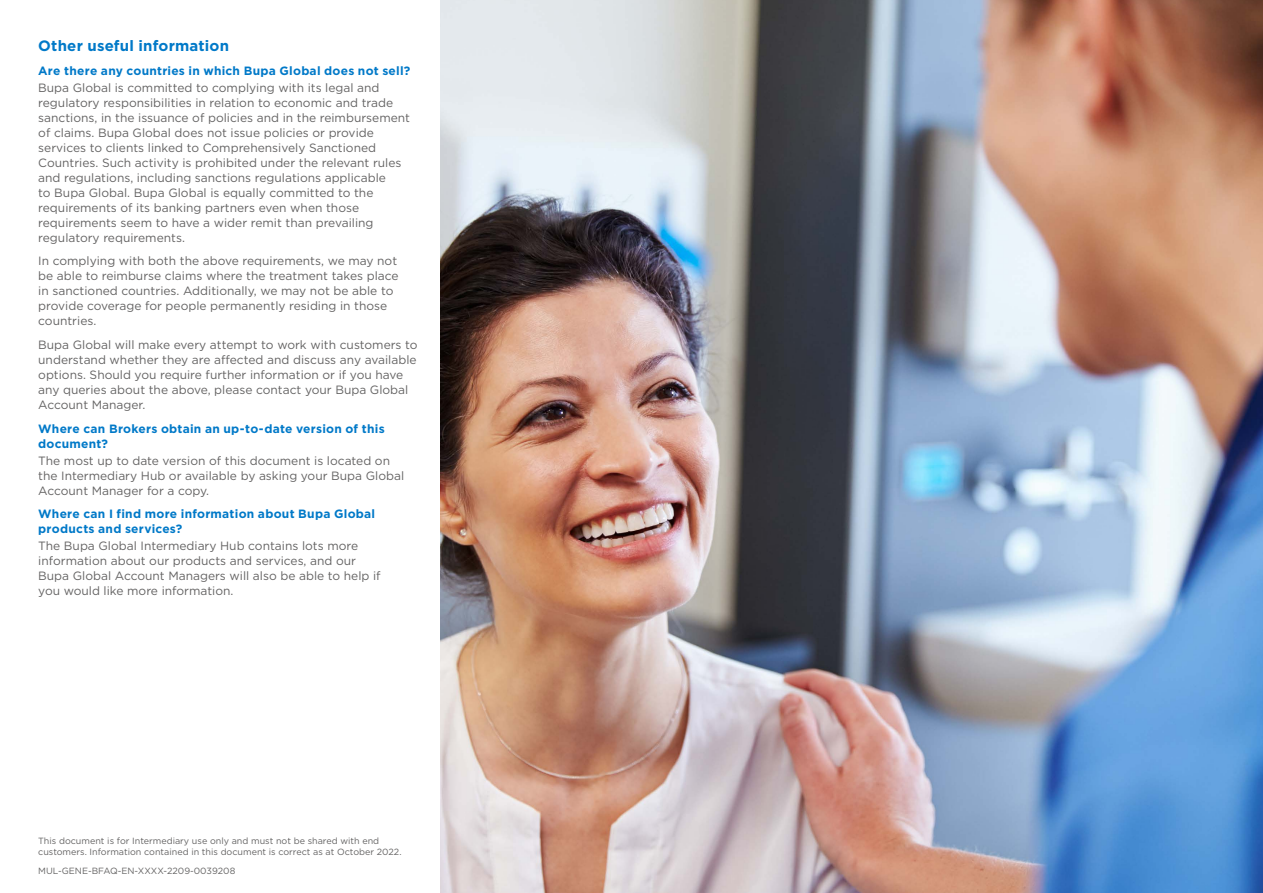
<style>
.page{position:relative;width:1263px;height:893px;background:#fff}
.page>*{position:absolute;margin:0;border:0;box-sizing:border-box;transform-origin:0 0}
.t1{font:700 15px "Gotham";letter-spacing:.01em;color:#0079c8}
.t2{font:12px/15px "Gotham";color:#646363}
.t3{font:700 12px/15px "Gotham";letter-spacing:.02em;color:#0079c8}
.t4{font:9px/10.8px "Gotham";color:#646363}
</style>
<div class="page">
<img style="left:440px;top:0;width:823px;height:893px">
<p class="t1" style="left:38px;top:36px;width:192px">Other useful information</p>
<p class="t3" style="left:38px;top:63px;width:374px">Are there any countries in which Bupa Global does not sell?</p>
<p class="t2" style="left:38px;top:80px;width:373px">Bupa Global is committed to complying with its legal and regulatory responsibilities in relation to economic and trade sanctions, in the issuance of policies and in the reimbursement of claims. Bupa Global does not issue policies or provide services to clients linked to Comprehensively Sanctioned Countries. Such activity is prohibited under the relevant rules and regulations, including sanctions regulations applicable<br>to Bupa Global. Bupa Global is equally committed to the requirements of its banking partners even when those requirements seem to have a wider remit than prevailing regulatory requirements.</p>
<p class="t2" style="left:38px;top:253px;width:362px">In complying with both the above requirements, we may not be able to reimburse claims where the treatment takes place in sanctioned countries. Additionally, we may not be able to provide coverage for people permanently residing in those countries.</p>
<p class="t2" style="left:38px;top:337px;width:381px">Bupa Global will make every attempt to work with customers to understand whether they are affected and discuss any available options. Should you require further information or if you have any queries about the above, please contact your Bupa Global Account Manager.</p>
<p class="t3" style="left:38px;top:421px;width:348px">Where can Brokers obtain an up-to-date version of this document?</p>
<p class="t2" style="left:38px;top:453px;width:367px">The most up to date version of this document is located on the Intermediary Hub or available by asking your Bupa Global<br>Account Manager for a copy.</p>
<p class="t3" style="left:38px;top:506px;width:338px">Where can I find more information about Bupa Global products and services?</p>
<p class="t2" style="left:38px;top:538px;width:344px">The Bupa Global Intermediary Hub contains lots more information about our products and services, and our Bupa Global Account Managers will also be able to help if you would like more information.</p>
<p class="t4" style="left:38px;top:835px;width:365px">This document is for Intermediary use only and must not be shared with end customers. Information contained in this document is correct as at October 2022.</p>
<p class="t4" style="left:38px;top:865px;width:199px">MUL-GENE-BFAQ-EN-XXXX-2209-0039208</p>
</div>
